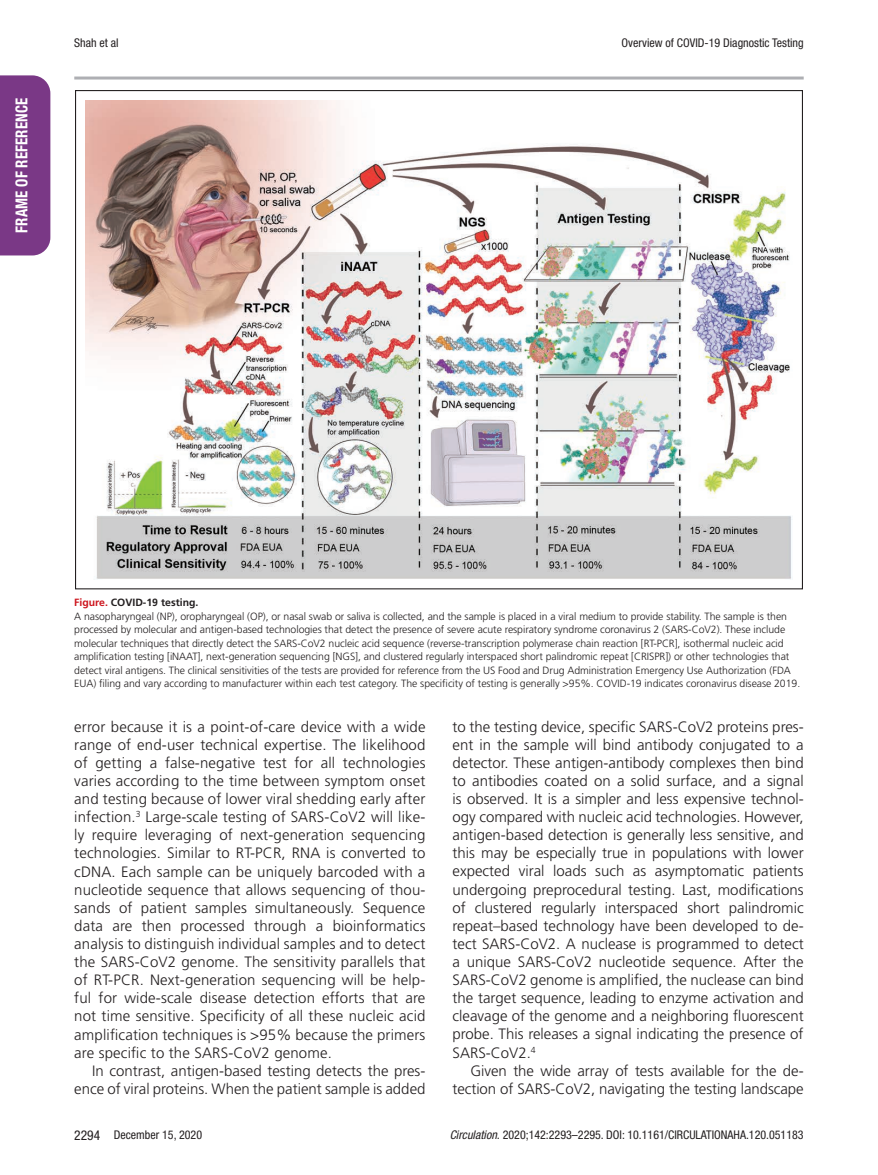
<style>
.page{position:relative;width:878px;height:1175px;background:#fff}
.page>*{position:absolute;margin:0;border:0;box-sizing:border-box;transform-origin:0 0}
.t1{font:700 condensed 16.5px "Helvetica Neue LT Std";letter-spacing:.01em;color:#fff;scale:.9 1}
.t2{font:300 15px/18.1px "Frutiger LT Std";color:#231f20;text-align:justify}
.t3{font:condensed 12px "Helvetica Neue LT Std";color:#231f20}
.t4{font:300 10.5px/13.5px "Frutiger LT Std";letter-spacing:-.005em;color:#231f20}
.s1{font-weight:700;color:#cd151d}
.s2{font-weight:700}
.s3{font-size:13.5px}
.s4{font-style:italic}
</style>
<div class="page">
<div style="left:0;top:75px;width:50px;height:180px;background:#7a3886"></div>
<svg style="left:74px;top:76px;width:729px;height:4px;background:#c1c2c5"></svg>
<img style="left:75px;top:90px;width:728px;height:500px">
<p class="t1" style="left:12px;top:233px;width:151px;rotate:-90deg">FRAME OF REFERENCE</p>
<p class="t3" style="left:74px;top:36px;width:46px">Shah et al</p>
<p class="t3" style="left:621px;top:36px;width:183px">Overview of COVID-19 Diagnostic Testing</p>
<p class="t4" style="left:74px;top:596px;width:727px"><span class="s1">Figure.</span> <span class="s2">COVID-19 testing.<br></span>A nasopharyngeal (NP), oropharyngeal (OP), or nasal swab or saliva is collected, and the sample is placed in a viral medium to provide stability. The sample is then processed by molecular and antigen-based technologies that detect the presence of severe acute respiratory syndrome coronavirus 2 (SARS-CoV2). These include molecular techniques that directly detect the SARS-CoV2 nucleic acid sequence (reverse-transcription polymerase chain reaction [RT-PCR], isothermal nucleic acid amplification testing [iNAAT], next-generation sequencing [NGS], and clustered regularly interspaced short palindromic repeat [CRISPR]) or other technologies that detect viral antigens. The clinical sensitivities of the tests are provided for reference from the US Food and Drug Administration Emergency Use Authorization (FDA EUA) filing and vary according to manufacturer within each test category. The specificity of testing is generally &gt;95%. COVID-19 indicates coronavirus disease 2019.</p>
<p class="t2" style="left:74px;top:717px;width:353px">error because it is a point-of-care device with a wide range of end-user technical expertise. The likelihood of getting a false-negative test for all technologies varies according to the time between symptom onset and testing because of lower viral shedding early after infection.<sup>3</sup> Large-scale testing of SARS-CoV2 will like&shy;ly require leveraging of next-generation sequencing technologies. Similar to RT-PCR, RNA is converted to cDNA. Each sample can be uniquely barcoded with a nucleotide sequence that allows sequencing of thou&shy;sands of patient samples simultaneously. Sequence data are then processed through a bioinformatics analysis to distinguish individual samples and to detect the SARS-CoV2 genome. The sensitivity parallels that of RT-PCR. Next-generation sequencing will be help&shy;ful for wide-scale disease detection efforts that are not time sensitive. Specificity of all these nucleic acid amplification techniques is &gt;95% because the primers are specific to the SARS-CoV2 genome.</p>
<p class="t2" style="left:74px;top:1061px;width:353px;text-align:right">In contrast, antigen-based testing detects the pres&shy;ence of viral proteins. When the patient sample is added</p>
<p class="t2" style="left:452px;top:717px;width:353px">to the testing device, specific SARS-CoV2 proteins pres&shy;ent in the sample will bind antibody conjugated to a detector. These antigen-antibody complexes then bind to antibodies coated on a solid surface, and a signal is observed. It is a simpler and less expensive technol&shy;ogy compared with nucleic acid technologies. However, antigen-based detection is generally less sensitive, and this may be especially true in populations with lower expected viral loads such as asymptomatic patients undergoing preprocedural testing. Last, modifications of clustered regularly interspaced short palindromic repeat–based technology have been developed to de&shy;tect SARS-CoV2. A nuclease is programmed to detect a unique SARS-CoV2 nucleotide sequence. After the SARS-CoV2 genome is amplified, the nuclease can bind the target sequence, leading to enzyme activation and cleavage of the genome and a neighboring fluorescent probe. This releases a signal indicating the presence of SARS-CoV2.<sup>4</sup></p>
<p class="t2" style="left:452px;top:1061px;width:353px;text-align:right">Given the wide array of tests available for the de&shy;tection of SARS-CoV2, navigating the testing landscape</p>
<p class="t3" style="left:74px;top:1127px;width:129px"><span class="s3">2294</span> December 15, 2020</p>
<p class="t3" style="left:449px;top:1127px;width:355px"><span class="s4">Circulation.</span> 2020;142:2293–2295. DOI: 10.1161/CIRCULATIONAHA.120.051183</p>
</div>
